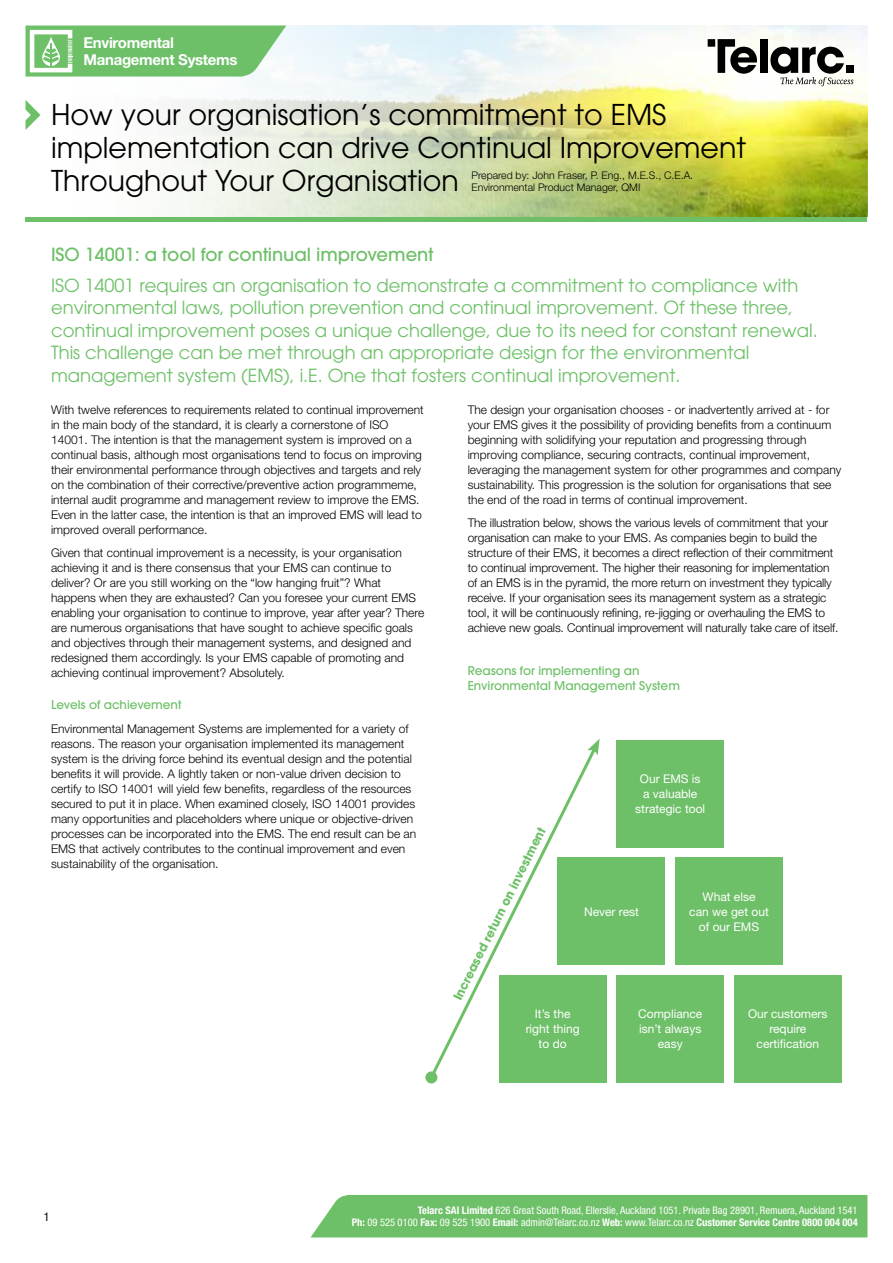
<style>
.page{position:relative;width:893px;height:1263px;background:#fff}
.page>*{position:absolute;margin:0;border:0;box-sizing:border-box;transform-origin:0 0}
.t1{font:28.5px/33px "Avant Garde";color:#000}
.t2{font:18px/22.5px "Avant Garde";color:#6dc067}
.t3{font:500 18px "Avant Garde";color:#6dc067}
.t4{font:700 15px/16.5px "Helvetica Neue LT Std";letter-spacing:-.02em;color:#fff}
.t5{font:300 12px/15px "Helvetica Neue LT Std";color:#000}
.t6{font:12px/15px "Helvetica Neue LT Std";color:#fff;text-align:center}
.t7{font:500 12px/15px "Avant Garde";color:#6dc067}
.t8{font:700 12px "Avant Garde";color:#6dc067}
.t9{font:condensed 12px "Helvetica Neue LT Std";color:#000}
.t10{font:condensed 10.5px/12.6px "Helvetica Neue LT Std";color:#fff;text-align:right}
.t11{font:300 10.5px/12px "Helvetica Neue LT Std";color:#000}
.s1{font-weight:700}
</style>
<div class="page">
<img style="left:158px;top:26px;width:709px;height:191px">
<hr style="left:26px;top:217px;width:841px;height:4px;background:#6dc067">
<svg style="left:26px;top:100px;width:15px;height:30px"></svg>
<div style="left:311px;top:1195px;width:556px;height:42px;background:#6dc067"></div>
<svg style="left:770px;top:47px;width:83px;height:39px"></svg>
<div style="left:760px;top:39px;width:7px;height:34px;background:#000"></div>
<svg style="left:708px;top:39px;width:49px;height:35px"></svg>
<svg style="left:26px;top:26px;width:260px;height:51px;background:#80c87b"></svg>
<div style="left:499px;top:975px;width:107px;height:108px;background:#6dc067"></div>
<div style="left:616px;top:975px;width:108px;height:108px;background:#6dc067"></div>
<div style="left:734px;top:975px;width:108px;height:108px;background:#6dc067"></div>
<div style="left:558px;top:857px;width:107px;height:108px;background:#6dc067"></div>
<div style="left:675px;top:857px;width:108px;height:108px;background:#6dc067"></div>
<div style="left:616px;top:740px;width:108px;height:108px;background:#6dc067"></div>
<svg style="left:433px;top:756px;width:160px;height:325px"></svg>
<svg style="left:587px;top:739px;width:13px;height:17px"></svg>
<div style="left:425px;top:1071px;width:12px;height:12px;background:#6dc067;border-radius:50%"></div>
<p class="t4" style="left:84px;top:34px;width:156px">Enviromental<br>Management Systems</p>
<h1 class="t1" style="left:51px;top:98px;width:697px">How your organisation’s commitment to EMS implementation can drive Continual Improvement<br>Throughout Your Organisation</h1>
<p class="t11" style="left:471px;top:169px;width:223px">Prepared by: John Fraser, P. Eng., M.E.S., C.E.A.<br>Environmental Product Manager, QMI</p>
<h2 class="t3" style="left:51px;top:243px;width:384px">ISO 14001: a tool for continual improvement</h2>
<p class="t2" style="left:51px;top:274px;width:768px">ISO 14001 requires an organisation to demonstrate a commitment to compliance with environmental laws, pollution prevention and continual improvement. Of these three, continual improvement poses a unique challenge, due to its need for constant renewal.<br>This challenge can be met through an appropriate design for the environmental management system (EMS), i.E. One that fosters continual improvement.</p>
<p class="t5" style="left:51px;top:402px;width:374px">With twelve references to requirements related to continual improvement in the main body of the standard, it is clearly a cornerstone of ISO 14001. The intention is that the management system is improved on a continual basis, although most organisations tend to focus on improving their environmental performance through objectives and targets and rely on the combination of their corrective/preventive action programmeme, internal audit programme and management review to improve the EMS.<br>Even in the latter case, the intention is that an improved EMS will lead to improved overall performance.</p>
<p class="t5" style="left:51px;top:545px;width:375px">Given that continual improvement is a necessity, is your organisation achieving it and is there consensus that your EMS can continue to deliver? Or are you still working on the “low hanging fruit”? What happens when they are exhausted? Can you foresee your current EMS enabling your organisation to continue to improve, year after year? There are numerous organisations that have sought to achieve specific goals and objectives through their management systems, and designed and redesigned them accordingly. Is your EMS capable of promoting and achieving continual improvement? Absolutely.</p>
<p class="t7" style="left:51px;top:698px;width:132px">Levels of achievement</p>
<p class="t5" style="left:51px;top:721px;width:367px">Environmental Management Systems are implemented for a variety of reasons. The reason your organisation implemented its management system is the driving force behind its eventual design and the potential benefits it will provide. A lightly taken or non-value driven decision to certify to ISO 14001 will yield few benefits, regardless of the resources secured to put it in place. When examined closely, ISO 14001 provides many opportunities and placeholders where unique or objective-driven processes can be incorporated into the EMS. The end result can be an EMS that actively contributes to the continual improvement and even sustainability of the organisation.</p>
<p class="t5" style="left:468px;top:402px;width:375px">The design your organisation chooses - or inadvertently arrived at - for your EMS gives it the possibility of providing benefits from a continuum beginning with solidifying your reputation and progressing through improving compliance, securing contracts, continual improvement, leveraging the management system for other programmes and company sustainability. This progression is the solution for organisations that see the end of the road in terms of continual improvement.</p>
<p class="t5" style="left:468px;top:515px;width:372px">The illustration below, shows the various levels of commitment that your organisation can make to your EMS. As companies begin to build the structure of their EMS, it becomes a direct reflection of their commitment to continual improvement. The higher their reasoning for implementation of an EMS is in the pyramid, the more return on investment they typically receive. If your organisation sees its management system as a strategic tool, it will be continuously refining, re-jigging or overhauling the EMS to achieve new goals. Continual improvement will naturally take care of itself.</p>
<p class="t7" style="left:468px;top:663px;width:214px">Reasons for implementing an<br>Environmental Management System</p>
<p class="t6" style="left:635px;top:771px;width:71px">Our EMS is a valuable strategic tool</p>
<p class="t8" style="left:449px;top:995px;width:193px;rotate:-63deg">Increased return on investment</p>
<p class="t6" style="left:689px;top:889px;width:81px">What else<br>can we get out of our EMS</p>
<p class="t6" style="left:584px;top:904px;width:56px">Never rest</p>
<p class="t9" style="left:44px;top:1209px;width:7px">1</p>
<p class="t6" style="left:526px;top:1006px;width:56px">It’s the right thing to do</p>
<p class="t6" style="left:638px;top:1006px;width:66px">Compliance isn’t always easy</p>
<p class="t6" style="left:748px;top:1006px;width:81px">Our customers require certification</p>
<p class="t10" style="left:352px;top:1203px;width:507px"><span class="s1">Telarc SAI Limited</span> 626 Great South Road, Ellerslie, Auckland 1051. Private Bag 28901, Remuera, Auckland 1541<br><span class="s1">Ph:</span> 09 525 0100 <span class="s1">Fax:</span> 09 525 1900 <span class="s1">Email:</span> admin@Telarc.co.nz <span class="s1">Web:</span> www.Telarc.co.nz <span class="s1">Customer Service Centre 0800 004 004</span></p>
</div>
